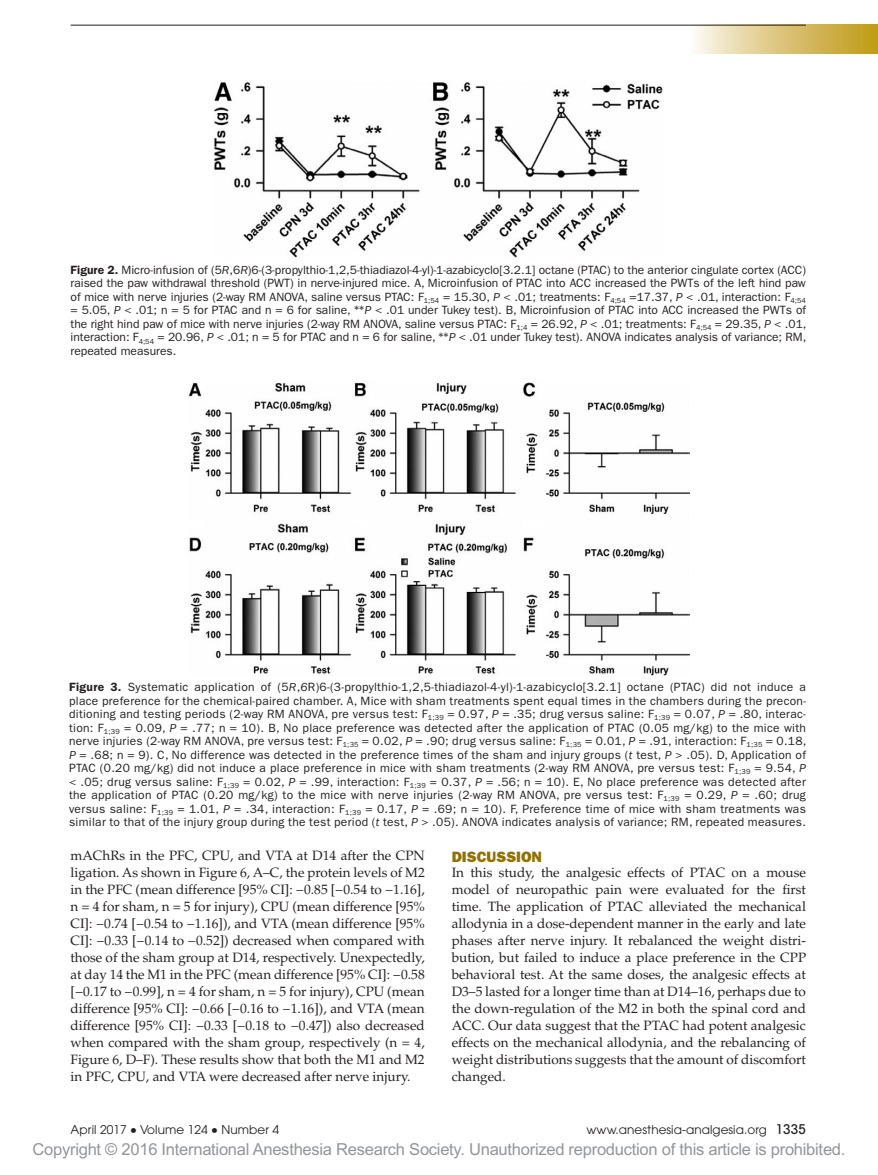
<style>
.page{position:relative;width:878px;height:1175px;background:#fff}
.page>*{position:absolute;margin:0;border:0;box-sizing:border-box;transform-origin:0 0}
.t1{font:16.5px "Arial MT Std";letter-spacing:-.015em;color:#939598}
.t2{font:15px "ITC Franklin Gothic Std Hvy";color:#927100}
.t3{font:13.5px/17px "Palatino LT Std";color:#231f20;text-align:justify}
.t4{font:12px/13.5px "ITC Franklin Gothic Std";color:#231f20;text-align:justify}
.t5{font:12px "Avant Garde";letter-spacing:.005em;color:#231f20}
.s1{font-weight:600}
.s2{font-style:italic}
.s3{font-family:"Cambria Math"}
.s4{font-family:"Gandhari Unicode";font-size:18.75px}
.s5{font-weight:500;font-stretch:condensed;font-size:13.5px}
</style>
<div class="page">
<div style="left:688px;top:25px;width:190px;height:28px;background:linear-gradient(to right,#fcf7f1,#be970f)"></div>
<hr style="left:70px;top:25px;width:736px;height:1px;background:#231f20">
<img style="left:214px;top:82px;width:449px;height:176px">
<img style="left:188px;top:382px;width:501px;height:293px">
<p class="t4" style="left:70px;top:263px;width:737px"><span class="s1">Figure 2.</span> Micro-infusion of (5<span class="s2">R</span>,6<span class="s2">R</span>)6-(3-propylthio-1,2,5-thiadiazol-4-yl)-1-azabicyclo[3.2.1] octane (PTAC) to the anterior cingulate cortex (ACC) raised the paw withdrawal threshold (PWT) in nerve-injured mice. A, Microinfusion of PTAC into ACC increased the PWTs of the left hind paw of mice with nerve injuries (2-way RM ANOVA, saline versus PTAC: F<sub>1;54</sub> = 15.30, <span class="s2">P</span> &lt; .01; treatments: F<sub>4;54</sub> =17.37, <span class="s2">P</span> &lt; .01, interaction: F<sub>4;54 </sub>= 5.05, <span class="s2">P</span> &lt; .01; n = 5 for PTAC and n = 6 for saline, <span class="s3">**</span><span class="s2">P</span> &lt; .01 under Tukey test). B, Microinfusion of PTAC into ACC increased the PWTs of the right hind paw of mice with nerve injuries (2-way RM ANOVA, saline versus PTAC: F<sub>1;4</sub> = 26.92, <span class="s2">P</span> &lt; .01; treatments: F<sub>4;54</sub> = 29.35, <span class="s2">P</span> &lt; .01, interaction: F<sub>4;54</sub> = 20.96, <span class="s2">P</span> &lt; .01; n = 5 for PTAC and n = 6 for saline, <span class="s3">**</span><span class="s2">P</span> &lt; .01 under Tukey test). ANOVA indicates analysis of variance; RM, repeated measures.</p>
<p class="t4" style="left:69px;top:680px;width:739px"><span class="s1">Figure 3.</span> Systematic application of (5<span class="s2">R</span>,<span class="s2">6</span>R)6-(3-propylthio-1,2,5-thiadiazol-4-yl)-1-azabicyclo[3.2.1] octane (PTAC) did not induce a place preference for the chemical-paired chamber. A, Mice with sham treatments spent equal times in the chambers during the precon&shy;ditioning and testing periods (2-way RM ANOVA, pre versus test: F<sub>1;39</sub> = 0.97, <span class="s2">P</span> = .35; drug versus saline: F<sub>1;39</sub> = 0.07, <span class="s2">P</span> = .80, interac&shy;tion: F<sub>1;39</sub> = 0.09, <span class="s2">P</span> = .77; n = 10). B, No place preference was detected after the application of PTAC (0.05 mg/kg) to the mice with nerve injuries (2-way RM ANOVA, pre versus test: F<sub>1;35</sub> = 0.02, <span class="s2">P</span> = .90; drug versus saline: F<sub>1;35</sub> = 0.01, <span class="s2">P</span> = .91, interaction: F<sub>1;35</sub> = 0.18, <span class="s2">P</span> = .68; n = 9). C, No difference was detected in the preference times of the sham and injury groups (<span class="s2">t</span> test, <span class="s2">P</span> &gt; .05). D, Application of PTAC (0.20 mg/kg) did not induce a place preference in mice with sham treatments (2-way RM ANOVA, pre versus test: F<sub>1;39</sub> = 9.54, <span class="s2">P </span>&lt; .05; drug versus saline: F<sub>1;39</sub> = 0.02, <span class="s2">P</span> = .99, interaction: F<sub>1;39</sub> = 0.37, <span class="s2">P</span> = .56; n = 10). E, No place preference was detected after the application of PTAC (0.20 mg/kg) to the mice with nerve injuries (2-way RM ANOVA, pre versus test: F<sub>1;39</sub> = 0.29, <span class="s2">P</span> = .60; drug versus saline: F<sub>1;39</sub> = 1.01, <span class="s2">P</span> = .34, interaction: F<sub>1;39</sub> = 0.17, <span class="s2">P</span> = .69; n = 10). F, Preference time of mice with sham treatments was similar to that of the injury group during the test period (<span class="s2">t</span> test, <span class="s2">P</span> &gt; .05). ANOVA indicates analysis of variance; RM, repeated measures.</p>
<p class="t3" style="left:70px;top:847px;width:356px">mAChRs in the PFC, CPU, and VTA at D14 after the CPN ligation. As shown in Figure 6, A–C, the protein levels of M2 in the PFC (mean difference [95% CI]: −0.85 [−0.54 to −1.16], n = 4 for sham, n = 5 for injury), CPU (mean difference [95% CI]: −0.74 [−0.54 to −1.16]), and VTA (mean difference [95% CI]: −0.33 [−0.14 to −0.52]) decreased when compared with those of the sham group at D14, respectively. Unexpectedly, at day 14 the M1 in the PFC (mean difference [95% CI]: −0.58 [−0.17 to −0.99], n = 4 for sham, n = 5 for injury), CPU (mean difference [95% CI]: −0.66 [−0.16 to −1.16]), and VTA (mean difference [95% CI]: −0.33 [−0.18 to −0.47]) also decreased when compared with the sham group, respectively (n = 4, Figure 6, D–F). These results show that both the M1 and M2 in PFC, CPU, and VTA were decreased after nerve injury.</p>
<p class="t2" style="left:452px;top:848px;width:92px">DISCUSSION</p>
<p class="t3" style="left:452px;top:864px;width:356px">In this study, the analgesic effects of PTAC on a mouse model of neuropathic pain were evaluated for the first time. The application of PTAC alleviated the mechanical allodynia in a dose-dependent manner in the early and late phases after nerve injury. It rebalanced the weight distri&shy;bution, but failed to induce a place preference in the CPP behavioral test. At the same doses, the analgesic effects at D3–5 lasted for a longer time than at D14–16, perhaps due to the down-regulation of the M2 in both the spinal cord and ACC. Our data suggest that the PTAC had potent analgesic effects on the mechanical allodynia, and the rebalancing of weight distributions suggests that the amount of discomfort changed.</p>
<p class="t5" style="left:70px;top:1123px;width:210px">April 2017 <span class="s4">•</span> Volume 124 <span class="s4">•</span> Number 4</p>
<p class="t5" style="left:586px;top:1123px;width:221px">www.anesthesia-analgesia.org <span class="s5">1335</span></p>
<h1 class="t1" style="left:33px;top:1140px;width:814px">Copyright © 2016 International Anesthesia Research Society. Unauthorized reproduction of this article is prohibited.</h1>
</div>
